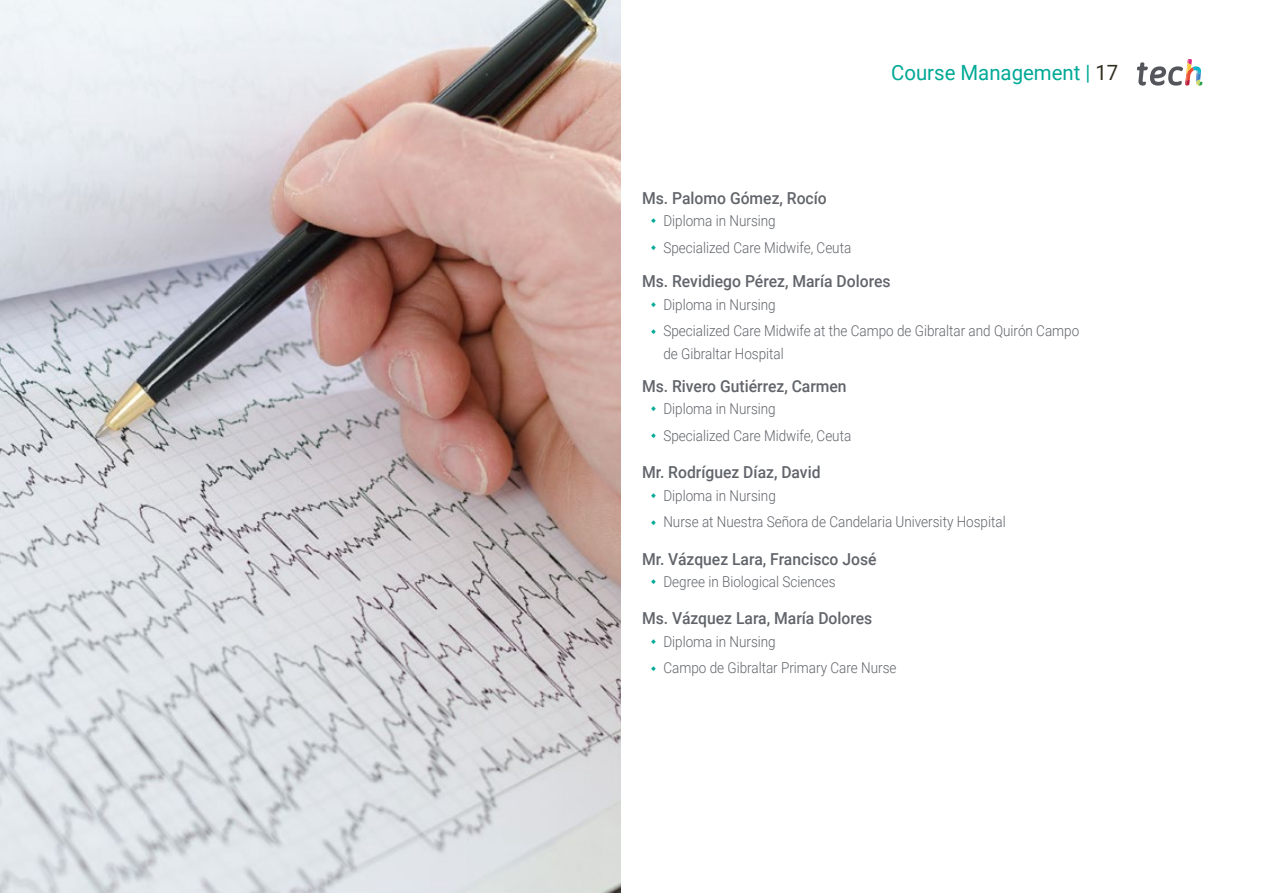
<style>
.page{position:relative;width:1263px;height:893px;background:#fff}
.page>*{position:absolute;margin:0;border:0;box-sizing:border-box;transform-origin:0 0}
.t1{font:21px "Roboto";color:#00a996}
.t2{font:500 16.5px "Roboto";color:#61646a;scale:.95 1}
.t3{font:300 15px/26.7px "Roboto";color:#61646a;scale:.9 1}
.s1{color:#312e20}
</style>
<div class="page">
<svg style="left:1137px;top:59px;width:65px;height:27px"></svg>
<img style="left:0;top:0;width:621px;height:893px">
<h1 class="t1" style="left:891px;top:57px;width:229px">Course Management | <span class="s1">17</span></h1>
<p class="t2" style="left:642px;top:186px;width:196px">Ms. Palomo Gómez, Rocío</p>
<p class="t3" style="left:663px;top:207px;width:210px">Diploma in Nursing<br>Specialized Care Midwife, Ceuta</p>
<p class="t2" style="left:642px;top:270px;width:263px">Ms. Revidiego Pérez, María Dolores</p>
<p class="t3" style="left:663px;top:290px;width:464px">Diploma in Nursing<br>Specialized Care Midwife at the Campo de Gibraltar and Quirón Campo</p>
<p class="t3" style="left:663px;top:339px;width:135px">de Gibraltar Hospital</p>
<p class="t2" style="left:642px;top:374px;width:217px">Ms. Rivero Gutiérrez, Carmen</p>
<p class="t3" style="left:663px;top:395px;width:210px">Diploma in Nursing<br>Specialized Care Midwife, Ceuta</p>
<p class="t2" style="left:642px;top:461px;width:189px">Mr. Rodríguez Díaz, David</p>
<p class="t3" style="left:663px;top:481px;width:382px">Diploma in Nursing<br>Nurse at Nuestra Señora de Candelaria University Hospital</p>
<p class="t2" style="left:642px;top:547px;width:248px">Mr. Vázquez Lara, Francisco José</p>
<p class="t3" style="left:663px;top:568px;width:193px">Degree in Biological Sciences</p>
<p class="t2" style="left:642px;top:607px;width:244px">Ms. Vázquez Lara, María Dolores</p>
<p class="t3" style="left:663px;top:627px;width:261px">Diploma in Nursing<br>Campo de Gibraltar Primary Care Nurse</p>
</div>
